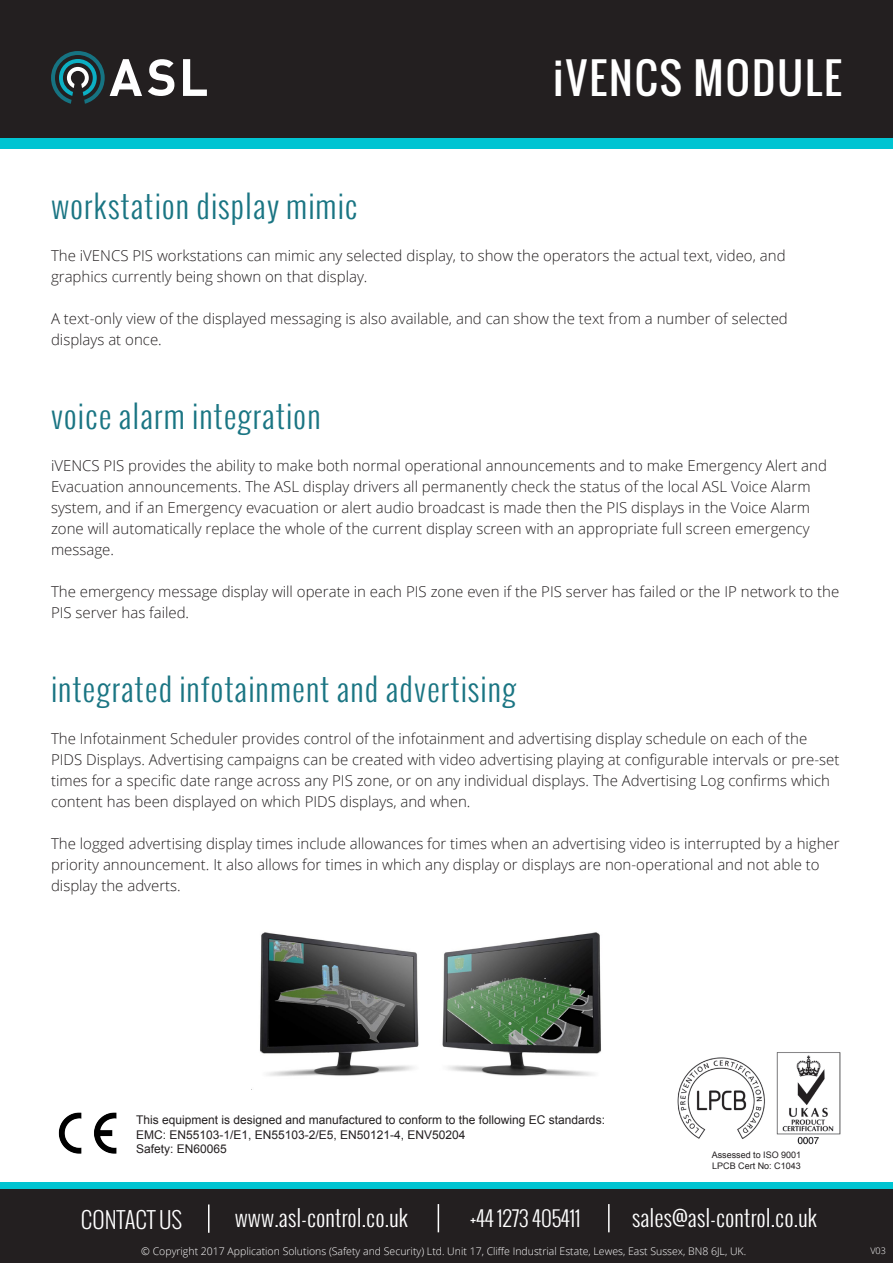
<style>
.page{position:relative;width:893px;height:1263px;background:#fff}
.page>*{position:absolute;margin:0;border:0;box-sizing:border-box;transform-origin:0 0}
.t1{font:42px "Oswald";letter-spacing:.05em;color:#fff}
.t2{font:300 31.5px "Oswald";letter-spacing:.03em;color:#1a7583}
.t3{font:300 22.5px "Oswald";color:#fff}
.t4{font:300 21px "Oswald";color:#fff}
.iVENCS_Handout_body{font:300 15px/21px "Open Sans";color:#231f20}
.t5{font:12px "Arial";color:#231f20}
.t6{font:300 10.5px "Open Sans";color:#fff}
.t7{font:9px "Arial";color:#231f20}
.t8{font:300 9px "Open Sans";color:#fff}
</style>
<div class="page">
<div style="left:0;top:0;width:893px;height:138px;background:#231f20"></div>
<div style="left:0;top:138px;width:893px;height:11px;background:#00c4d2"></div>
<div style="left:0;top:1185px;width:893px;height:78px;background:#231f20"></div>
<svg style="left:208px;top:1204px;width:1px;height:29px"></svg>
<svg style="left:438px;top:1204px;width:1px;height:28px"></svg>
<hr style="left:608px;top:1204px;width:2px;height:28px;background:#fff">
<div style="left:0;top:1182px;width:893px;height:6px;background:#00c4d2"></div>
<svg style="left:148px;top:59px;width:26px;height:37px"></svg>
<svg style="left:183px;top:59px;width:24px;height:37px"></svg>
<svg style="left:51px;top:51px;width:91px;height:53px;background:#41565a"></svg>
<img style="left:58px;top:1112px;width:59px;height:42px">
<img style="left:677px;top:1052px;width:164px;height:93px">
<img style="left:442px;top:932px;width:159px;height:144px">
<img style="left:260px;top:932px;width:159px;height:144px">
<p class="t2" style="left:51px;top:184px;width:308px">workstation display mimic</p>
<p class="t1" style="left:553px;top:46px;width:290px">iVENCS MODULE</p>
<p class="iVENCS_Handout_body" style="left:51px;top:245px;width:736px">The iVENCS PIS workstations can mimic any selected display, to show the operators the actual text, video, and graphics currently being shown on that display.</p>
<p class="iVENCS_Handout_body" style="left:51px;top:308px;width:738px">A text-only view of the displayed messaging is also available, and can show the text from a number of selected displays at once.</p>
<p class="t2" style="left:51px;top:394px;width:271px">voice alarm integration</p>
<p class="iVENCS_Handout_body" style="left:51px;top:455px;width:777px">iVENCS PIS provides the ability to make both normal operational announcements and to make Emergency Alert and Evacuation announcements. The ASL display drivers all permanently check the status of the local ASL Voice Alarm system, and if an Emergency evacuation or alert audio broadcast is made then the PIS displays in the Voice Alarm zone will automatically replace the whole of the current display screen with an appropriate full screen emergency message.</p>
<p class="iVENCS_Handout_body" style="left:51px;top:581px;width:790px">The emergency message display will operate in each PIS zone even if the PIS server has failed or the IP network to the<br>PIS server has failed.</p>
<p class="t2" style="left:51px;top:667px;width:467px">integrated infotainment and advertising</p>
<p class="iVENCS_Handout_body" style="left:51px;top:728px;width:790px">The Infotainment Scheduler provides control of the infotainment and advertising display schedule on each of the PIDS Displays. Advertising campaigns can be created with video advertising playing at configurable intervals or pre-set times for a specific date range across any PIS zone, or on any individual displays. The Advertising Log confirms which content has been displayed on which PIDS displays, and when.</p>
<p class="iVENCS_Handout_body" style="left:51px;top:833px;width:790px">The logged advertising display times include allowances for times when an advertising video is interrupted by a higher priority announcement. It also allows for times in which any display or displays are non-operational and not able to display the adverts.</p>
<p class="t5" style="left:136px;top:1112px;width:470px">This equipment is designed and manufactured to conform to the following EC standards:</p>
<p class="t5" style="left:136px;top:1126px;width:331px">EMC: EN55103-1/E1, EN55103-2/E5, EN50121-4, ENV50204</p>
<p class="t5" style="left:136px;top:1141px;width:92px">Safety: EN60065</p>
<p class="t7" style="left:712px;top:1149px;width:91px">Assessed to ISO 9001</p>
<p class="t7" style="left:712px;top:1160px;width:90px">LPCB Cert No: C1043</p>
<p class="t3" style="left:81px;top:1204px;width:103px">CONTACT US</p>
<p class="t3" style="left:235px;top:1202px;width:175px">www.asl-control.co.uk</p>
<p class="t4" style="left:470px;top:1204px;width:112px">+44 1273 405411</p>
<p class="t3" style="left:632px;top:1202px;width:187px">sales@asl-control.co.uk</p>
<p class="t6" style="left:141px;top:1244px;width:606px">© Copyright 2017 Application Solutions (Safety and Security) Ltd. Unit 17, Cliffe Industrial Estate, Lewes, East Sussex, BN8 6JL, UK.</p>
<p class="t8" style="left:870px;top:1245px;width:17px">V03</p>
</div>
